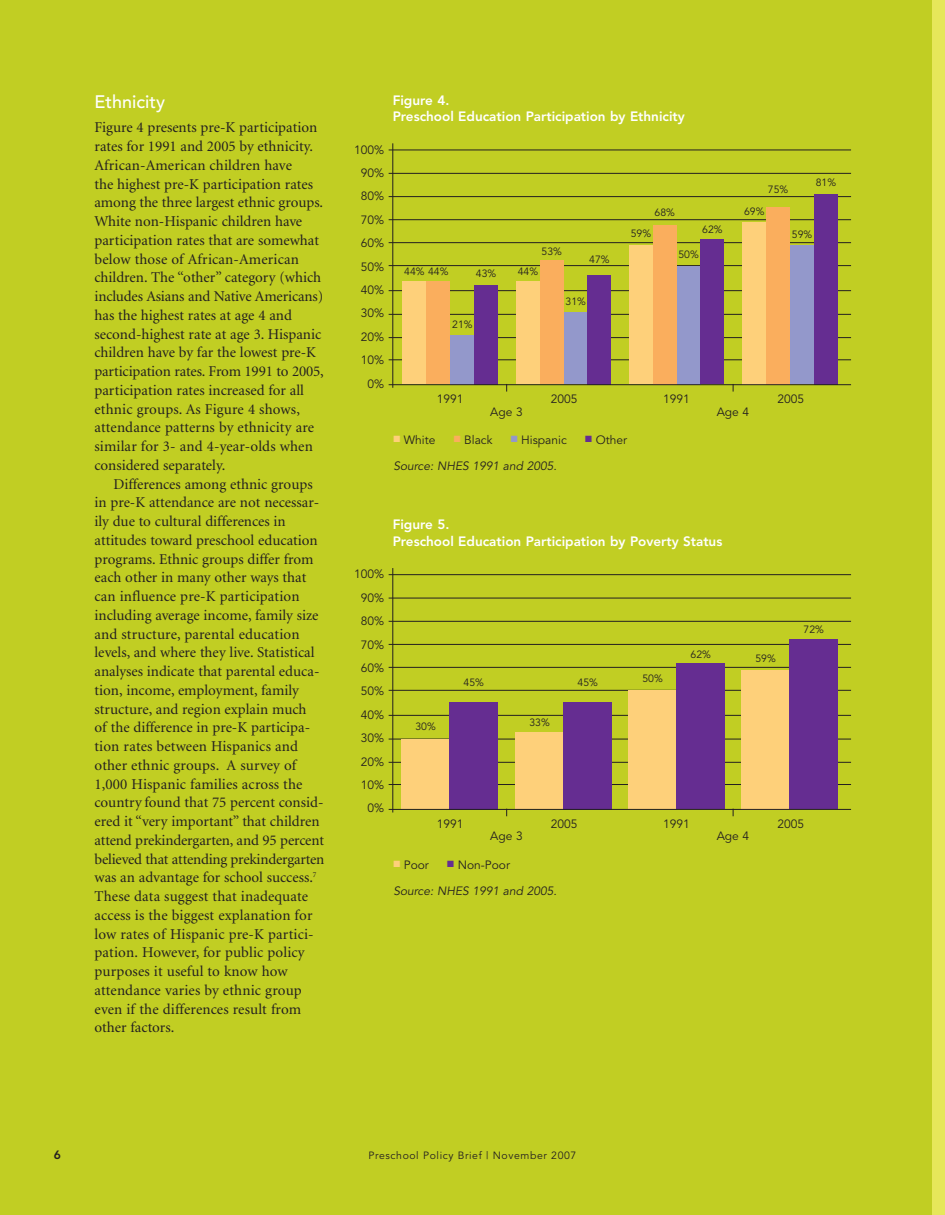
<style>
.page{position:relative;width:945px;height:1215px;background:#fff}
.page>*{position:absolute;margin:0;border:0;box-sizing:border-box;transform-origin:0 0}
.t1{font:500 18px "Avenir";color:#fff}
.t2{font:15px/18.8px "Minion";color:#231f20}
.t3{font:800 13.5px/16.5px "Avenir";color:#fff}
.t4{font:12px/23.4px "Avenir";color:#231f20;text-align:right}
.t5{font:italic 12px "Avenir";color:#231f20}
.t6{font:800 12px "Avenir";color:#231f20}
.t7{font:10.5px "Avenir";letter-spacing:.055em;color:#231f20}
.s1{color:#fed07a}
.s2{color:#faae5d}
.s3{color:#9398cb}
.s4{color:#652d91}
</style>
<div class="page">
<div style="left:932px;top:0;width:13px;height:1215px;background:#e6e75a"></div>
<div style="left:0;top:0;width:932px;height:1215px;background:#c1ce23"></div>
<hr style="left:393px;top:143px;width:1px;height:245px;background:#231f20">
<hr style="left:389px;top:360px;width:462px;height:1px;background:#231f20">
<hr style="left:389px;top:337px;width:462px;height:1px;background:#231f20">
<hr style="left:389px;top:314px;width:462px;height:1px;background:#231f20">
<hr style="left:389px;top:290px;width:462px;height:1px;background:#231f20">
<hr style="left:389px;top:219px;width:462px;height:1px;background:#231f20">
<hr style="left:389px;top:196px;width:462px;height:1px;background:#231f20">
<hr style="left:389px;top:242px;width:462px;height:1px;background:#231f20">
<hr style="left:389px;top:265px;width:462px;height:1px;background:#231f20">
<hr style="left:389px;top:173px;width:462px;height:1px;background:#231f20">
<hr style="left:389px;top:150px;width:462px;height:1px;background:#231f20">
<div style="left:403px;top:282px;width:23px;height:102px;background:#fed07a"></div>
<div style="left:426px;top:282px;width:24px;height:102px;background:#faae5d"></div>
<div style="left:450px;top:335px;width:24px;height:49px;background:#9398cb"></div>
<div style="left:474px;top:285px;width:24px;height:99px;background:#652d91"></div>
<div style="left:516px;top:282px;width:24px;height:102px;background:#fed07a"></div>
<div style="left:540px;top:260px;width:24px;height:124px;background:#faae5d"></div>
<div style="left:564px;top:312px;width:24px;height:72px;background:#9398cb"></div>
<div style="left:588px;top:275px;width:23px;height:109px;background:#652d91"></div>
<div style="left:629px;top:245px;width:24px;height:139px;background:#fed07a"></div>
<div style="left:653px;top:225px;width:24px;height:159px;background:#faae5d"></div>
<div style="left:677px;top:266px;width:24px;height:118px;background:#9398cb"></div>
<div style="left:701px;top:240px;width:23px;height:144px;background:#652d91"></div>
<div style="left:742px;top:222px;width:24px;height:162px;background:#fed07a"></div>
<div style="left:766px;top:207px;width:24px;height:177px;background:#faae5d"></div>
<div style="left:790px;top:245px;width:24px;height:139px;background:#9398cb"></div>
<hr style="left:393px;top:568px;width:1px;height:245px;background:#231f20">
<hr style="left:389px;top:784px;width:462px;height:1px;background:#231f20">
<hr style="left:389px;top:762px;width:462px;height:1px;background:#231f20">
<hr style="left:389px;top:739px;width:462px;height:1px;background:#231f20">
<hr style="left:389px;top:715px;width:462px;height:1px;background:#231f20">
<hr style="left:389px;top:644px;width:462px;height:1px;background:#231f20">
<hr style="left:389px;top:621px;width:462px;height:1px;background:#231f20">
<hr style="left:389px;top:667px;width:462px;height:1px;background:#231f20">
<hr style="left:389px;top:690px;width:462px;height:1px;background:#231f20">
<hr style="left:389px;top:598px;width:462px;height:1px;background:#231f20">
<hr style="left:389px;top:574px;width:462px;height:1px;background:#231f20">
<div style="left:402px;top:739px;width:48px;height:70px;background:#fed07a"></div>
<div style="left:450px;top:702px;width:48px;height:107px;background:#652d91"></div>
<div style="left:516px;top:732px;width:48px;height:77px;background:#fed07a"></div>
<div style="left:564px;top:702px;width:48px;height:107px;background:#652d91"></div>
<div style="left:629px;top:691px;width:48px;height:118px;background:#fed07a"></div>
<div style="left:677px;top:664px;width:48px;height:145px;background:#652d91"></div>
<div style="left:741px;top:670px;width:49px;height:139px;background:#fed07a"></div>
<div style="left:790px;top:640px;width:48px;height:169px;background:#652d91"></div>
<div style="left:814px;top:194px;width:24px;height:190px;background:#652d91"></div>
<hr style="left:389px;top:384px;width:462px;height:1px;background:#231f20">
<hr style="left:389px;top:809px;width:462px;height:1px;background:#231f20">
<p class="t1" style="left:94px;top:94px;width:72px">Ethnicity</p>
<p class="t2" style="left:94px;top:119px;width:231px">Figure 4 presents pre-K participation rates for 1991 and 2005 by ethnicity.<br>African-American children have<br>the highest pre-K participation rates among the three largest ethnic groups.<br>White non-Hispanic children have participation rates that are somewhat below those of African-American children. The “other” category (which includes Asians and Native Americans) has the highest rates at age 4 and second-highest rate at age 3. Hispanic children have by far the lowest pre-K participation rates. From 1991 to 2005, participation rates increased for all ethnic groups. As Figure 4 shows, attendance patterns by ethnicity are similar for 3- and 4-year-olds when considered separately.</p>
<p class="t2" style="left:94px;top:476px;width:231px;text-indent:19px">Differences among ethnic groups in pre-K attendance are not necessar&shy;ily due to cultural differences in attitudes toward preschool education programs. Ethnic groups differ from each other in many other ways that can influence pre-K participation including average income, family size and structure, parental education levels, and where they live. Statistical analyses indicate that parental educa&shy;tion, income, employment, family structure, and region explain much<br>of the difference in pre-K participa&shy;tion rates between Hispanics and other ethnic groups. A survey of 1,000 Hispanic families across the country found that 75 percent consid&shy;ered it “very important” that children attend prekindergarten, and 95 percent believed that attending prekindergarten was an advantage for school success.<sup>7<br></sup>These data suggest that inadequate access is the biggest explanation for low rates of Hispanic pre-K partici&shy;pation. However, for public policy purposes it useful to know how attendance varies by ethnic group even if the differences result from other factors.</p>
<p class="t4" style="left:354px;top:139px;width:32px">100%<br>90%<br>80%<br>70%<br>60%<br>50%<br>40%<br>30%<br>20%<br>10%<br>0%</p>
<p class="t3" style="left:393px;top:93px;width:294px">Figure 4.<br>Preschool Education Participation by Ethnicity</p>
<p class="t7" style="left:404px;top:267px;width:46px">44% 44%</p>
<p class="t7" style="left:542px;top:247px;width:22px">53%</p>
<p class="t7" style="left:476px;top:269px;width:22px">43%</p>
<p class="t7" style="left:518px;top:267px;width:22px">44%</p>
<p class="t7" style="left:589px;top:255px;width:22px">47%</p>
<p class="t7" style="left:566px;top:297px;width:22px">31%</p>
<p class="t7" style="left:452px;top:320px;width:22px">21%</p>
<p class="t7" style="left:655px;top:208px;width:22px">68%</p>
<p class="t7" style="left:631px;top:230px;width:22px">59%</p>
<p class="t7" style="left:702px;top:225px;width:22px">62%</p>
<p class="t7" style="left:678px;top:250px;width:22px">50%</p>
<p class="t7" style="left:768px;top:186px;width:22px">75%</p>
<p class="t7" style="left:744px;top:207px;width:22px">69%</p>
<p class="t7" style="left:816px;top:178px;width:22px">81%</p>
<p class="t7" style="left:792px;top:230px;width:22px">59%</p>
<p class="t4" style="left:437px;top:388px;width:28px">1991</p>
<p class="t4" style="left:551px;top:388px;width:28px">2005</p>
<p class="t4" style="left:663px;top:388px;width:28px">1991</p>
<p class="t4" style="left:777px;top:388px;width:28px">2005</p>
<p class="t4" style="left:490px;top:401px;width:34px">Age 3</p>
<p class="t4" style="left:393px;top:429px;width:44px"><span class="s1">■</span> White</p>
<p class="t4" style="left:454px;top:429px;width:40px"><span class="s2">■</span> Black</p>
<p class="t4" style="left:511px;top:429px;width:58px"><span class="s3">■</span> Hispanic</p>
<p class="t4" style="left:585px;top:429px;width:43px"><span class="s4">■</span> Other</p>
<p class="t5" style="left:393px;top:461px;width:165px">Source: NHES 1991 and 2005.</p>
<p class="t4" style="left:717px;top:401px;width:34px">Age 4</p>
<p class="t4" style="left:354px;top:563px;width:32px">100%<br>90%<br>80%<br>70%<br>60%<br>50%<br>40%<br>30%<br>20%<br>10%<br>0%</p>
<p class="t3" style="left:393px;top:518px;width:331px">Figure 5.<br>Preschool Education Participation by Poverty Status</p>
<p class="t7" style="left:415px;top:722px;width:22px">30%</p>
<p class="t7" style="left:464px;top:678px;width:22px">45%</p>
<p class="t7" style="left:529px;top:718px;width:22px">33%</p>
<p class="t7" style="left:578px;top:678px;width:22px">45%</p>
<p class="t7" style="left:642px;top:674px;width:22px">50%</p>
<p class="t7" style="left:691px;top:650px;width:22px">62%</p>
<p class="t7" style="left:755px;top:654px;width:22px">59%</p>
<p class="t7" style="left:804px;top:625px;width:22px">72%</p>
<p class="t4" style="left:437px;top:813px;width:28px">1991</p>
<p class="t4" style="left:490px;top:825px;width:34px">Age 3</p>
<p class="t4" style="left:393px;top:854px;width:37px"><span class="s1">■</span> Poor</p>
<p class="t4" style="left:447px;top:854px;width:64px"><span class="s4">■</span> Non-Poor</p>
<p class="t4" style="left:551px;top:813px;width:28px">2005</p>
<p class="t5" style="left:393px;top:886px;width:165px">Source: NHES 1991 and 2005.</p>
<p class="t4" style="left:663px;top:813px;width:28px">1991</p>
<p class="t4" style="left:717px;top:825px;width:34px">Age 4</p>
<p class="t4" style="left:777px;top:813px;width:28px">2005</p>
<p class="t6" style="left:54px;top:1150px;width:9px">6</p>
<p class="t7" style="left:369px;top:1151px;width:209px">Preschool Policy Brief | November 2007</p>
</div>
